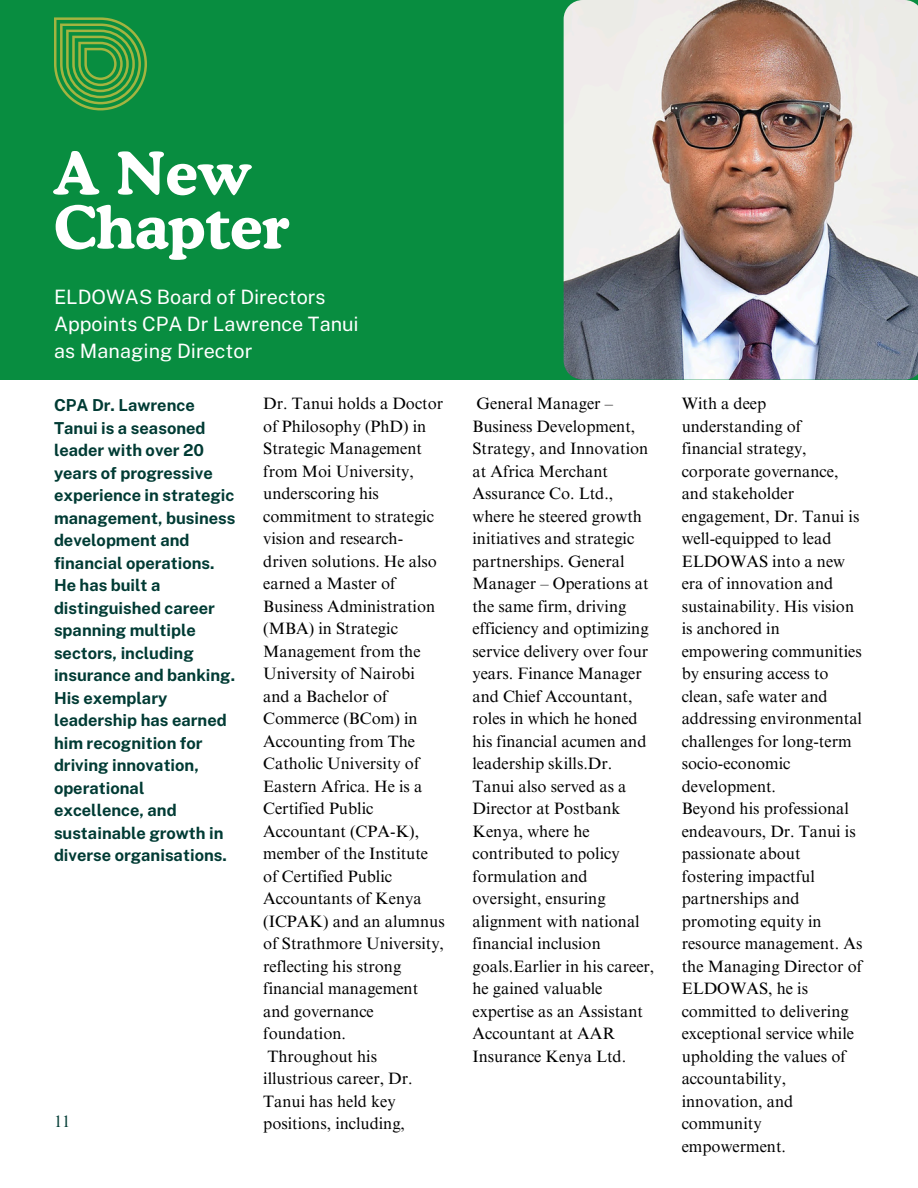
<style>
.page{position:relative;width:918px;height:1188px;background:#fff}
.page>*{position:absolute;margin:0;border:0;box-sizing:border-box;transform-origin:0 0}
.t1{font:700 58.8px/53.8px "Cooper BT";color:#fff}
.t2{font:19.8px/27px "Public Sans";color:#fff}
.t3{font:16.5px/22.5px "Times NRMT Pro";color:#000001}
.t4{font:700 16.5px/22.5px "Public Sans";color:#003b34}
.t5{font:16.5px "Times NRMT Pro";color:#003b34}
</style>
<div class="page">
<div style="left:0;top:0;width:918px;height:380px;background:#088d40"></div>
<img style="left:564px;top:0;width:354px;height:380px">
<svg style="left:54px;top:17px;width:93px;height:93px"></svg>
<p class="t1" style="left:54px;top:146px;width:236px">A New<br>Chapter</p>
<h1 class="t2" style="left:54px;top:283px;width:306px">ELDOWAS Board of Directors<br>Appoints CPA Dr Lawrence Tanui as Managing Director</h1>
<h2 class="t4" style="left:54px;top:394px;width:183px">CPA Dr. Lawrence<br>Tanui is a seasoned leader with over 20 years of progressive experience in strategic management, business development and financial operations.<br>He has built a distinguished career spanning multiple sectors, including insurance and banking.<br>His exemplary leadership has earned him recognition for driving innovation, operational excellence, and sustainable growth in diverse organisations.</h2>
<p class="t3" style="left:263px;top:394px;width:183px">Dr. Tanui holds a Doctor of Philosophy (PhD) in<br>Strategic Management from Moi University, underscoring his commitment to strategic vision and research&shy;driven solutions. He also earned a Master of<br>Business Administration (MBA) in Strategic<br>Management from the<br>University of Nairobi and a Bachelor of<br>Commerce (BCom) in<br>Accounting from The<br>Catholic University of<br>Eastern Africa. He is a<br>Certified Public<br>Accountant (CPA-K), member of the Institute of Certified Public<br>Accountants of Kenya (ICPAK) and an alumnus of Strathmore University, reflecting his strong financial management and governance foundation.</p>
<h3 class="t3" style="left:263px;top:1047px;width:151px">Throughout his illustrious career, Dr.<br>Tanui has held key positions, including,</h3>
<p class="t5" style="left:54px;top:1115px;width:18px">11</p>
<p class="t3" style="left:472px;top:394px;width:183px">General Manager –<br>Business Development,<br>Strategy, and Innovation at Africa Merchant<br>Assurance Co. Ltd., where he steered growth initiatives and strategic partnerships. General<br>Manager – Operations at the same firm, driving efficiency and optimizing service delivery over four years. Finance Manager and Chief Accountant, roles in which he honed his financial acumen and leadership skills.Dr.<br>Tanui also served as a<br>Director at Postbank<br>Kenya, where he contributed to policy formulation and oversight, ensuring alignment with national financial inclusion goals.Earlier in his career, he gained valuable expertise as an Assistant<br>Accountant at AAR<br>Insurance Kenya Ltd.</p>
<p class="t3" style="left:682px;top:394px;width:182px">With a deep understanding of financial strategy, corporate governance, and stakeholder engagement, Dr. Tanui is well-equipped to lead<br>ELDOWAS into a new era of innovation and sustainability. His vision is anchored in empowering communities by ensuring access to clean, safe water and addressing environmental challenges for long-term socio-economic development.</p>
<p class="t3" style="left:682px;top:799px;width:182px">Beyond his professional endeavours, Dr. Tanui is passionate about fostering impactful partnerships and promoting equity in resource management. As the Managing Director of<br>ELDOWAS, he is committed to delivering exceptional service while upholding the values of accountability, innovation, and community empowerment.</p>
</div>
